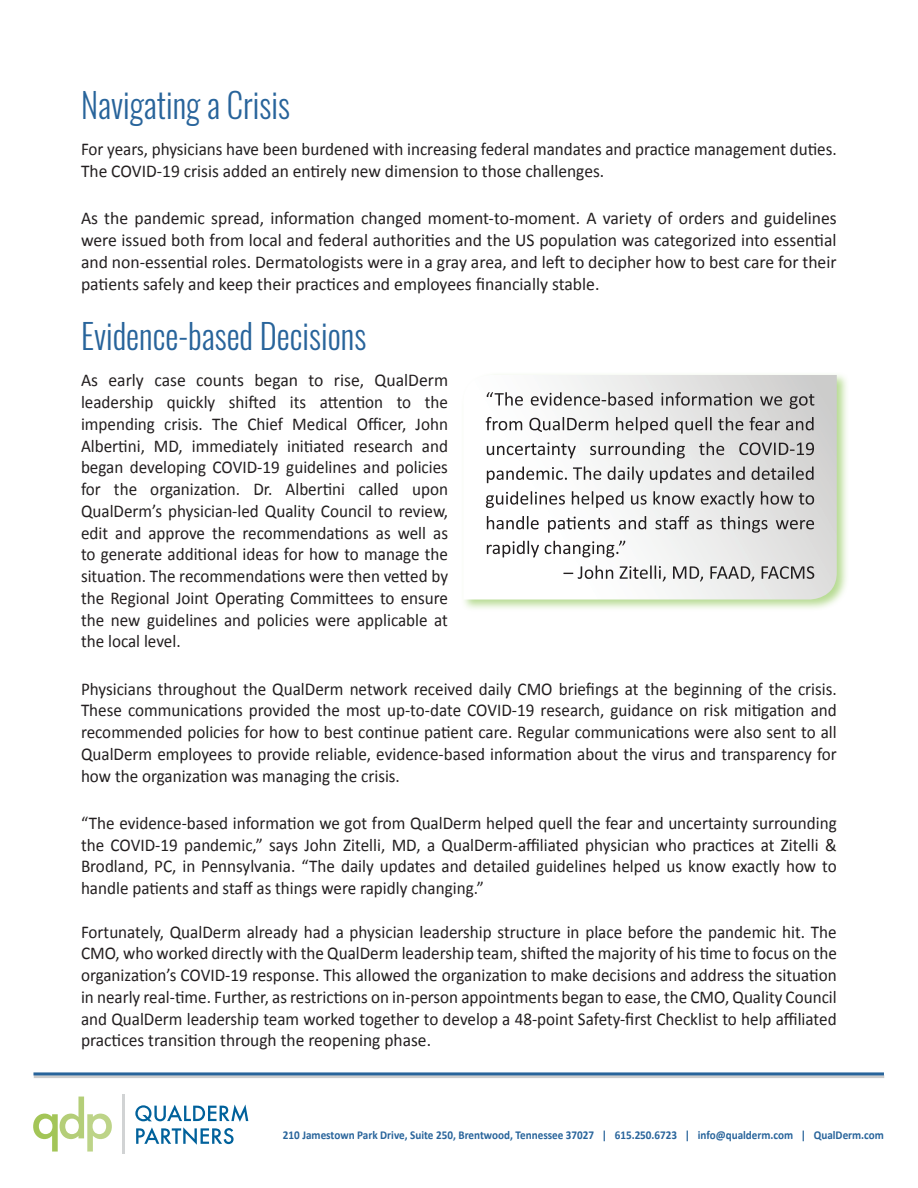
<style>
.page{position:relative;width:918px;height:1188px;background:#fff}
.page>*{position:absolute;margin:0;border:0;box-sizing:border-box;transform-origin:0 0}
.t1{font:300 34.5px "Oswald";color:#28649b;scale:.95 1}
.t2{font:18px/21.8px "Calibri";color:#231f20;text-align:justify;scale:.95 1}
.t3{font:18px/21.8px "Calibri";color:#231f20;text-align:justify}
.t4{font:700 12px "Calibri";color:#28649b;scale:.93 1}
</style>
<div class="page">
<hr style="left:34px;top:1075px;width:850px;height:3px;background:#ccc">
<hr style="left:33px;top:1072px;width:851px;height:3px;background:#28649b">
<svg style="left:135px;top:1104px;width:113px;height:41px"></svg>
<svg style="left:33px;top:1097px;width:79px;height:55px"></svg>
<hr style="left:122px;top:1094px;width:3px;height:60px;background:#d1d3d4">
<div style="left:460px;top:372px;width:389px;height:240px;background:#9c6;opacity:.7"></div>
<svg style="left:463px;top:375px;width:374px;height:225px"></svg>
<svg style="left:563px;top:565px;width:251px;height:17px"></svg>
<svg style="left:487px;top:541px;width:138px;height:16px"></svg>
<svg style="left:487px;top:516px;width:327px;height:17px"></svg>
<svg style="left:486px;top:491px;width:328px;height:17px"></svg>
<svg style="left:487px;top:466px;width:327px;height:17px"></svg>
<svg style="left:487px;top:442px;width:327px;height:16px"></svg>
<svg style="left:486px;top:417px;width:328px;height:17px"></svg>
<svg style="left:487px;top:392px;width:327px;height:17px"></svg>
<p class="t1" style="left:81px;top:82px;width:221px">Navigating a Crisis</p>
<p class="t2" style="left:81px;top:138px;width:797px">For years, physicians have been burdened with increasing federal mandates and practice management duties.<br>The COVID-19 crisis added an entirely new dimension to those challenges.</p>
<p class="t3" style="left:81px;top:207px;width:757px">As the pandemic spread, information changed moment-to-moment. A variety of orders and guidelines were issued both from local and federal authorities and the US population was categorized into essential and non-essential roles. Dermatologists were in a gray area, and left to decipher how to best care for their patients safely and keep their practices and employees financially stable.</p>
<p class="t1" style="left:81px;top:313px;width:302px">Evidence-based Decisions</p>
<p class="t3" style="left:81px;top:369px;width:369px">As early case counts began to rise, QualDerm leadership quickly shifted its attention to the impending crisis. The Chief Medical Officer, John Albertini, MD, immediately initiated research and began developing COVID-19 guidelines and policies for the organization. Dr. Albertini called upon QualDerm’s physician-led Quality Council to review, edit and approve the recommendations as well as to generate additional ideas for how to manage the situation. The recommendations were then vetted by the Regional Joint Operating Committees to ensure the new guidelines and policies were applicable at the local level.</p>
<p class="t2" style="left:81px;top:677px;width:797px">Physicians throughout the QualDerm network received daily CMO briefings at the beginning of the crisis.<br>These communications provided the most up-to-date COVID-19 research, guidance on risk mitigation and recommended policies for how to best continue patient care. Regular communications were also sent to all QualDerm employees to provide reliable, evidence-based information about the virus and transparency for how the organization was managing the crisis.</p>
<p class="t2" style="left:81px;top:811px;width:797px">“The evidence-based information we got from QualDerm helped quell the fear and uncertainty surrounding the COVID-19 pandemic,” says John Zitelli, MD, a QualDerm-affiliated physician who practices at Zitelli &amp; Brodland, PC, in Pennsylvania. “The daily updates and detailed guidelines helped us know exactly how to handle patients and staff as things were rapidly changing.”</p>
<p class="t2" style="left:81px;top:920px;width:797px">Fortunately, QualDerm already had a physician leadership structure in place before the pandemic hit. The CMO, who worked directly with the QualDerm leadership team, shifted the majority of his time to focus on the organization’s COVID-19 response. This allowed the organization to make decisions and address the situation in nearly real-time. Further, as restrictions on in-person appointments began to ease, the CMO, Quality Council and QualDerm leadership team worked together to develop a 48-point Safety-first Checklist to help affiliated practices transition through the reopening phase.</p>
<p class="t4" style="left:283px;top:1128px;width:648px">210 Jamestown Park Drive, Suite 250, Brentwood, Tennessee 37027 | 615.250.6723 | info@qualderm.com | QualDerm.com</p>
</div>
